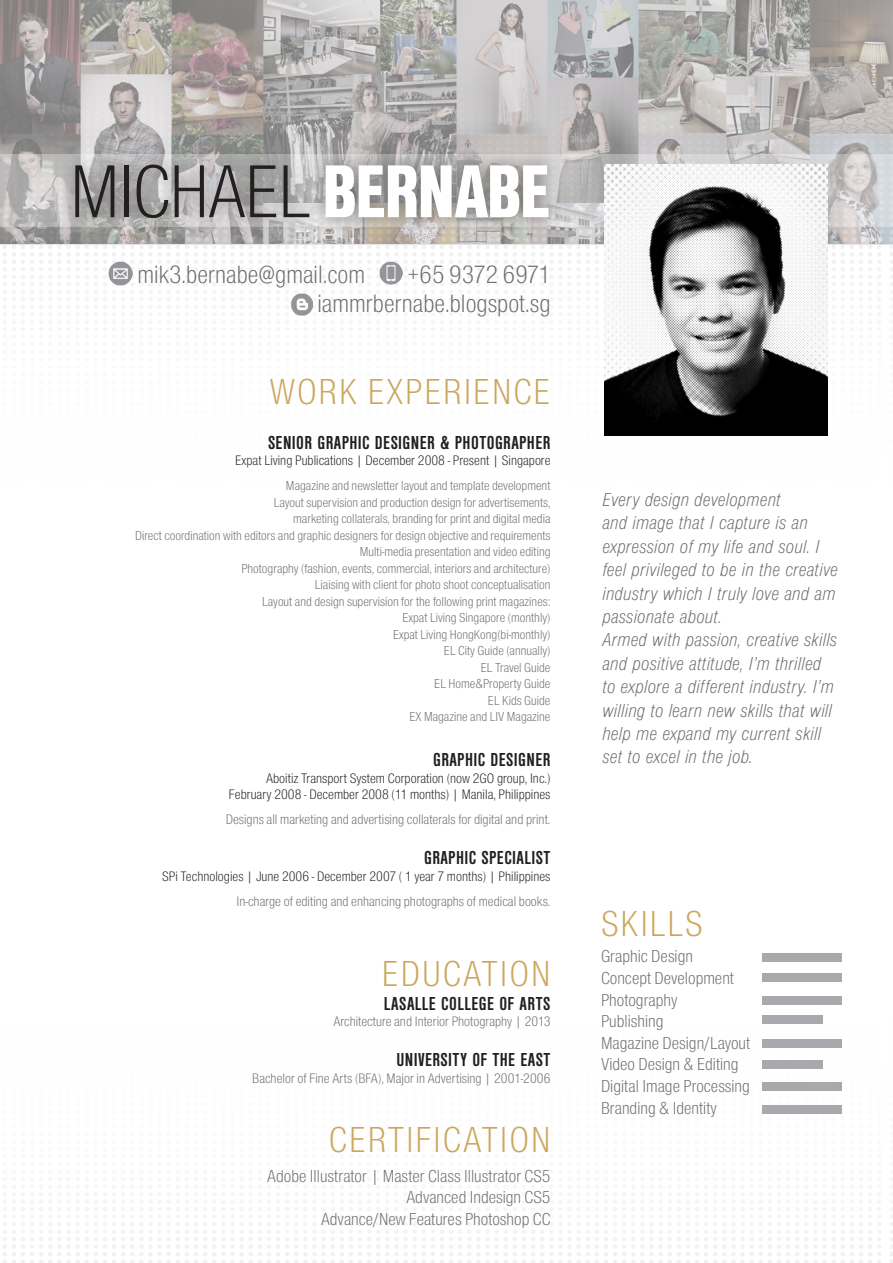
<style>
.page{position:relative;width:893px;height:1263px;background:#fff}
.page>*{position:absolute;margin:0;border:0;box-sizing:border-box;transform-origin:0 0}
.t1{font:300 condensed 77.7px "Nimbus Sans D";letter-spacing:-.02em;color:#231f20}
.t2{font:300 condensed 37.5px "Nimbus Sans D";letter-spacing:.05em;color:#cba75e}
.t3{font:300 condensed 25.95px "Nimbus Sans D";color:#6c6d70}
.t4{font:italic 300 condensed 19.5px/23.4px "Nimbus Sans D";letter-spacing:.01em;color:#6c6d70}
.t5{font:700 condensed 19.5px "Nimbus Sans D";letter-spacing:.02em;color:#231f20}
.t6{font:300 condensed 18px "Nimbus Sans D";color:#6c6d70}
.t7{font:300 condensed 14.25px "Nimbus Sans D";color:#231f20}
.t8{font:300 condensed 14.25px "Nimbus Sans D";color:#6c6d70}
.t9{font:300 condensed 13.5px "Nimbus Sans D";color:#6c6d70}
.s1{font-weight:900;color:#fff}
</style>
<div class="page">
<svg style="left:0;top:0;width:892px;height:436px"></svg>
<svg style="left:3px;top:1113px;width:889px;height:150px"></svg>
<div style="left:762px;top:953px;width:80px;height:9px;background:#a8a9ad"></div>
<div style="left:762px;top:973px;width:80px;height:9px;background:#a8a9ad"></div>
<div style="left:762px;top:996px;width:80px;height:9px;background:#a8a9ad"></div>
<div style="left:762px;top:1015px;width:61px;height:9px;background:#a8a9ad"></div>
<div style="left:762px;top:1039px;width:80px;height:9px;background:#a8a9ad"></div>
<div style="left:762px;top:1060px;width:61px;height:9px;background:#a8a9ad"></div>
<div style="left:762px;top:1082px;width:80px;height:9px;background:#a8a9ad"></div>
<div style="left:762px;top:1104px;width:80px;height:9px;background:#a8a9ad"></div>
<img style="left:604px;top:165px;width:223px;height:271px">
<div style="left:59px;top:149px;width:505px;height:85px;background:#231f20;opacity:.5"></div>
<img style="left:109px;top:262px;width:24px;height:24px">
<img style="left:380px;top:261px;width:22px;height:23px">
<img style="left:291px;top:294px;width:22px;height:21px">
<p class="t1" style="left:70px;top:149px;width:482px">MICHAEL <span class="s1">BERNABE</span></p>
<p class="t3" style="left:137px;top:260px;width:229px">mik3.bernabe@gmail.com</p>
<p class="t3" style="left:407px;top:260px;width:145px">+65 9372 6971</p>
<p class="t3" style="left:317px;top:289px;width:235px">iammrbernabe.blogspot.sg</p>
<p class="t2" style="left:270px;top:370px;width:282px">WORK EXPERIENCE</p>
<p class="t5" style="left:268px;top:432px;width:284px">SENIOR GRAPHIC DESIGNER &amp; PHOTOGRAPHER</p>
<p class="t7" style="left:235px;top:452px;width:317px">Expat Living Publications | December 2008 - Present | Singapore</p>
<p class="t9" style="left:286px;top:478px;width:266px">Magazine and newsletter layout and template development</p>
<p class="t9" style="left:274px;top:495px;width:278px">Layout supervision and production design for advertisements,</p>
<p class="t9" style="left:293px;top:511px;width:259px">marketing collaterals, branding for print and digital media</p>
<p class="t9" style="left:135px;top:528px;width:417px">Direct coordination with editors and graphic designers for design objective and requirements</p>
<p class="t9" style="left:360px;top:544px;width:192px">Multi-media presentation and video editing</p>
<p class="t9" style="left:241px;top:561px;width:311px">Photography (fashion, events, commercial, interiors and architecture)</p>
<p class="t9" style="left:315px;top:577px;width:237px">Liaising with client for photo shoot conceptualisation</p>
<p class="t9" style="left:262px;top:594px;width:290px">Layout and design supervision for the following print magazines:</p>
<p class="t9" style="left:402px;top:610px;width:150px">Expat Living Singapore (monthly)</p>
<p class="t9" style="left:393px;top:627px;width:159px">Expat Living HongKong(bi-monthly)</p>
<p class="t9" style="left:444px;top:643px;width:108px">EL City Guide (annually)</p>
<p class="t9" style="left:481px;top:660px;width:71px">EL Travel Guide</p>
<p class="t9" style="left:434px;top:676px;width:118px">EL Home&amp;Property Guide</p>
<p class="t9" style="left:488px;top:693px;width:64px">EL Kids Guide</p>
<p class="t9" style="left:409px;top:709px;width:143px">EX Magazine and LIV Magazine</p>
<p class="t5" style="left:433px;top:749px;width:119px">GRAPHIC DESIGNER</p>
<p class="t7" style="left:266px;top:770px;width:286px">Aboitiz Transport System Corporation (now 2GO group, Inc.)</p>
<p class="t7" style="left:229px;top:786px;width:323px">February 2008 - December 2008 (11 months) | Manila, Philippines</p>
<p class="t8" style="left:226px;top:811px;width:326px">Designs all marketing and advertising collaterals for digital and print.</p>
<p class="t5" style="left:424px;top:847px;width:128px">GRAPHIC SPECIALIST</p>
<p class="t7" style="left:162px;top:868px;width:390px">SPi Technologies | June 2006 - December 2007 ( 1 year 7 months) | Philippines</p>
<p class="t8" style="left:237px;top:893px;width:315px">In-charge of editing and enhancing photographs of medical books.</p>
<p class="t2" style="left:382px;top:953px;width:170px">EDUCATION</p>
<p class="t5" style="left:384px;top:993px;width:168px">LASALLE COLLEGE OF ARTS</p>
<p class="t8" style="left:333px;top:1014px;width:219px">Architecture and Interior Photography | 2013</p>
<p class="t5" style="left:396px;top:1049px;width:155px">UNIVERSITY OF THE EAST</p>
<p class="t8" style="left:252px;top:1070px;width:300px">Bachelor of Fine Arts (BFA), Major in Advertising | 2001-2006</p>
<p class="t2" style="left:329px;top:1119px;width:223px">CERTIFICATION</p>
<p class="t6" style="left:267px;top:1166px;width:285px">Adobe Illustrator | Master Class Illustrator CS5</p>
<p class="t6" style="left:406px;top:1187px;width:146px">Advanced Indesign CS5</p>
<p class="t6" style="left:321px;top:1209px;width:231px">Advance/New Features Photoshop CC</p>
<p class="t4" style="left:602px;top:487px;width:237px">Every design development<br>and image that I capture is an expression of my life and soul. I feel privileged to be in the creative industry which I truly love and am passionate about.</p>
<p class="t4" style="left:602px;top:628px;width:236px">Armed with passion, creative skills and positive attitude, I’m thrilled to explore a different industry. I’m willing to learn new skills that will help me expand my current skill set to excel in the job.</p>
<p class="t2" style="left:601px;top:903px;width:103px">SKILLS</p>
<p class="t6" style="left:601px;top:946px;width:94px">Graphic Design</p>
<p class="t6" style="left:601px;top:968px;width:135px">Concept Development</p>
<p class="t6" style="left:601px;top:990px;width:78px">Photography</p>
<p class="t6" style="left:601px;top:1011px;width:64px">Publishing</p>
<p class="t6" style="left:601px;top:1033px;width:151px">Magazine Design/Layout</p>
<p class="t6" style="left:601px;top:1054px;width:139px">Video Design &amp; Editing</p>
<p class="t6" style="left:601px;top:1076px;width:151px">Digital Image Processing</p>
<p class="t6" style="left:601px;top:1098px;width:117px">Branding &amp; Identity</p>
</div>
